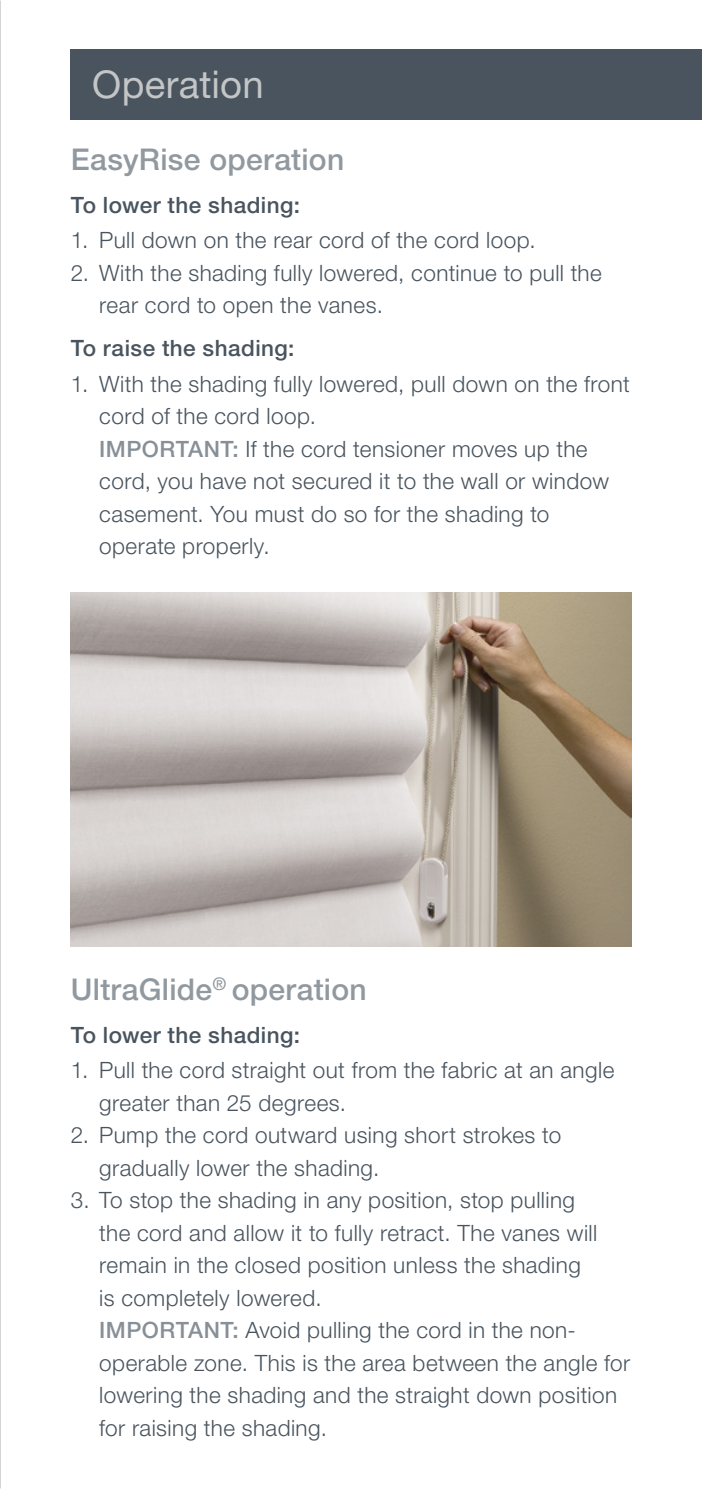
<style>
.page{position:relative;width:702px;height:1489px;background:#fff}
.page>*{position:absolute;margin:0;border:0;box-sizing:border-box;transform-origin:0 0}
.PRODUCT_NAMES{font:38.25px "Helvetica Neue LT Std";letter-spacing:.01em;color:#c3c5c6}
.BULLETS{font:500 30px "Helvetica Neue LT Std";letter-spacing:.01em;color:#9199a0}
.SUB_HEAD_STYLE2{font:500 30px "Helvetica Neue LT Std";letter-spacing:.01em;color:#9199a0}
.t1{font:300 22.5px/32.5px "Helvetica Neue LT Std";letter-spacing:.02em;color:#49545e}
.COPY_BOLD{font:500 22.5px "Helvetica Neue LT Std";letter-spacing:.02em;color:#49545e}
.s1{font-weight:500;color:#879098}
</style>
<div class="page">
<div style="left:71px;top:50px;width:631px;height:70px;background:#49545e"></div>
<img style="left:71px;top:592px;width:560px;height:354px">
<p class="PRODUCT_NAMES" style="left:92px;top:62px;width:173px">Operation</p>
<p class="SUB_HEAD_STYLE2" style="left:71px;top:141px;width:275px">EasyRise operation</p>
<p class="COPY_BOLD" style="left:71px;top:191px;width:231px">To lower the shading:</p>
<p class="t1" style="left:71px;top:223px;width:466px">1. Pull down on the rear cord of the cord loop.</p>
<p class="t1" style="left:99px;top:256px;width:504px;text-indent:-28px">2. With the shading fully lowered, continue to pull the rear cord to open the vanes.</p>
<p class="COPY_BOLD" style="left:71px;top:335px;width:225px">To raise the shading:</p>
<p class="t1" style="left:99px;top:367px;width:532px;text-indent:-28px">1. With the shading fully lowered, pull down on the front cord of the cord loop.<br><span class="s1">IMPORTANT:</span> If the cord tensioner moves up the cord, you have not secured it to the wall or window casement. You must do so for the shading to operate properly.</p>
<p class="BULLETS" style="left:71px;top:970px;width:297px">UltraGlide<sup>®</sup> operation</p>
<p class="COPY_BOLD" style="left:71px;top:1021px;width:231px">To lower the shading:</p>
<p class="t1" style="left:99px;top:1053px;width:516px;text-indent:-28px">1. Pull the cord straight out from the fabric at an angle greater than 25 degrees.</p>
<p class="t1" style="left:99px;top:1118px;width:463px;text-indent:-28px">2. Pump the cord outward using short strokes to gradually lower the shading.</p>
<p class="t1" style="left:99px;top:1183px;width:532px;text-indent:-28px">3. To stop the shading in any position, stop pulling<br>the cord and allow it to fully retract. The vanes will remain in the closed position unless the shading<br>is completely lowered.<br><span class="s1">IMPORTANT:</span> Avoid pulling the cord in the non&shy;operable zone. This is the area between the angle for lowering the shading and the straight down position for raising the shading.</p>
</div>
